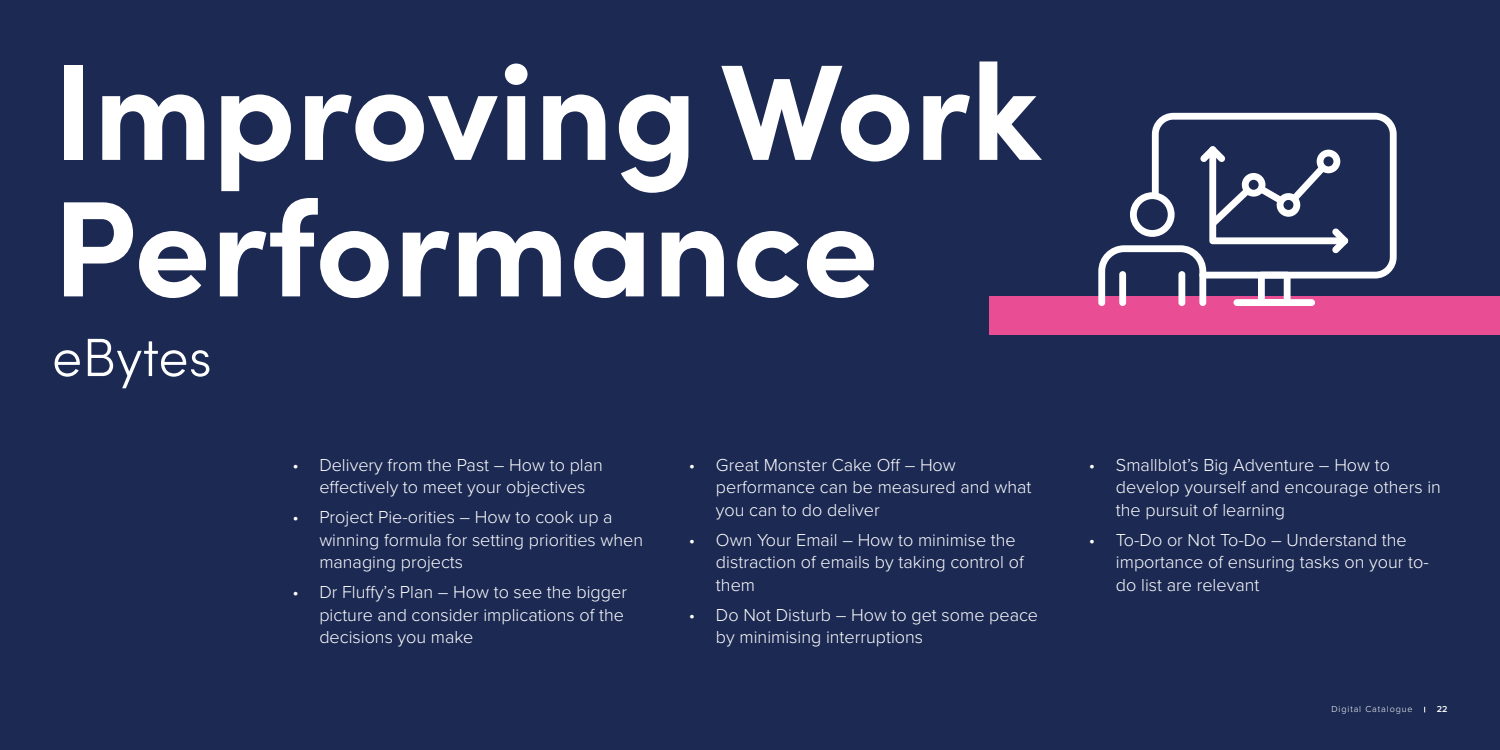
<style>
.page{position:relative;width:1500px;height:750px;background:#1b2953}
.page>*{position:absolute;margin:0;border:0;box-sizing:border-box;transform-origin:0 0}
.t1{font:700 136.5px/136.5px "Sofia Pro";color:#fff}
.t2{font:300 54px "Sofia Pro";color:#fff}
.t3{font:300 18px/22.5px "Proxima Nova";color:#fff}
.t4{font:300 9px "Proxima Nova";letter-spacing:.1em;color:#fff}
.t5{font:600 9px "Proxima Nova";color:#fff}
</style>
<div class="page">
<div style="left:989px;top:296px;width:511px;height:39px;background:#e94e95"></div>
<svg style="left:1098px;top:113px;width:299px;height:193px"></svg>
<div style="left:1119px;top:271px;width:7px;height:35px;background:#fff;border-radius:3px"></div>
<div style="left:1178px;top:271px;width:7px;height:35px;background:#fff;border-radius:3px"></div>
<h1 class="t1" style="left:52px;top:33px;width:990px">Improving Work<br>Performance</h1>
<h2 class="t2" style="left:52px;top:318px;width:161px">eBytes</h2>
<p class="t3" style="left:292px;top:452px;width:312px;text-align:center">• Delivery from the Past – How to plan effectively to meet your objectives</p>
<p class="t3" style="left:319px;top:505px;width:325px;text-indent:-27px">• Project Pie-orities – How to cook up a winning formula for setting priorities when managing projects</p>
<p class="t3" style="left:319px;top:580px;width:309px;text-indent:-27px">• Dr Fluffy’s Plan – How to see the bigger picture and consider implications of the decisions you make</p>
<p class="t3" style="left:716px;top:452px;width:317px;text-indent:-27px">• Great Monster Cake Off – How performance can be measured and what you can to do deliver</p>
<p class="t3" style="left:716px;top:527px;width:309px;text-indent:-27px">• Own Your Email – How to minimise the distraction of emails by taking control of them</p>
<p class="t3" style="left:716px;top:603px;width:324px;text-indent:-27px">• Do Not Disturb – How to get some peace by minimising interruptions</p>
<p class="t3" style="left:1116px;top:453px;width:326px;text-indent:-27px">• Smallblot’s Big Adventure – How to develop yourself and encourage others in the pursuit of learning</p>
<p class="t3" style="left:1116px;top:528px;width:314px;text-indent:-27px">• To-Do or Not To-Do – Understand the importance of ensuring tasks on your to&shy;do list are relevant</p>
<p class="t4" style="left:1332px;top:703px;width:83px">Digital Catalogue</p>
<p class="t5" style="left:1437px;top:703px;width:12px">22</p>
</div>
